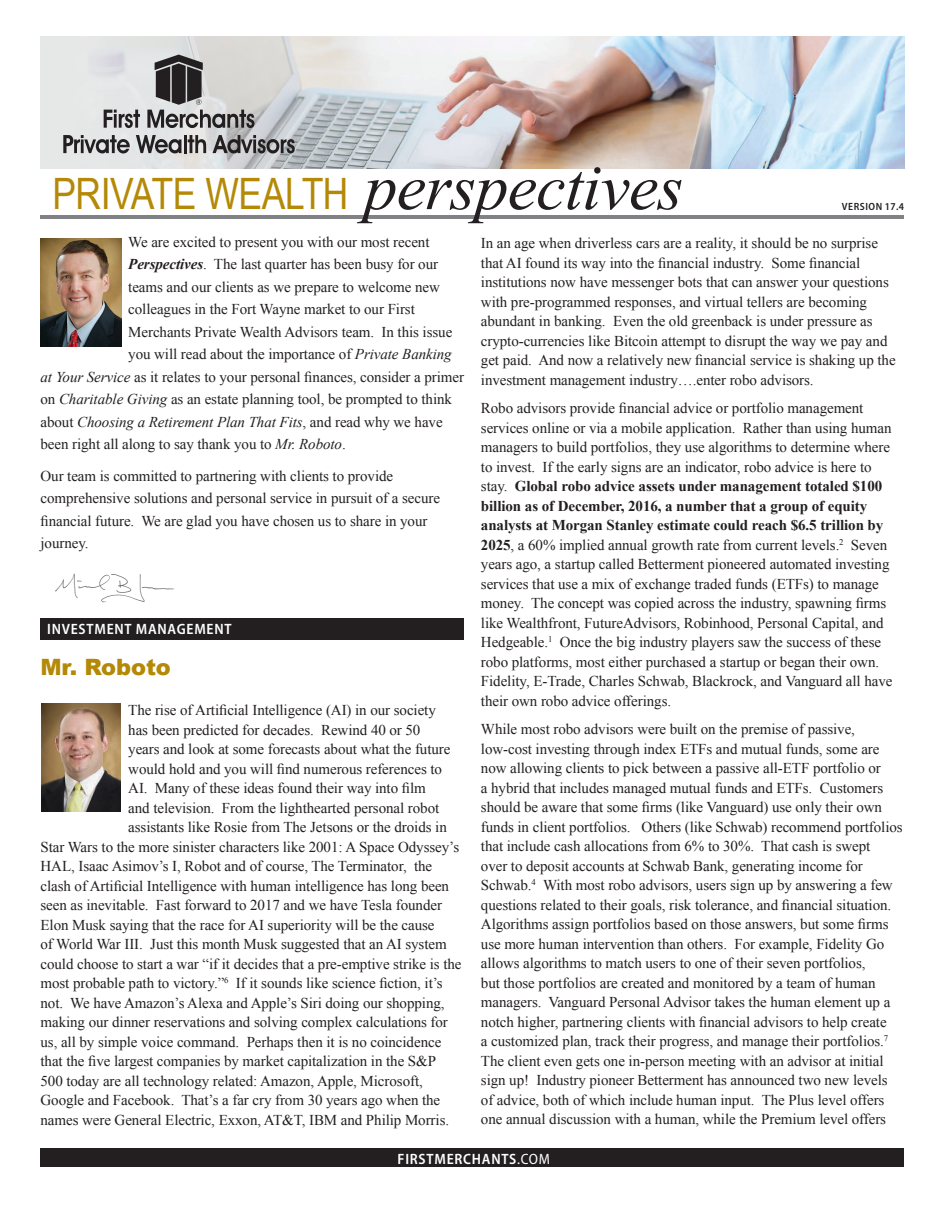
<style>
.page{position:relative;width:945px;height:1215px;background:#fff}
.page>*{position:absolute;margin:0;border:0;box-sizing:border-box;transform-origin:0 0}
.t1{font:43.35px "Arial Narrow";letter-spacing:-.01em;color:#b48907}
.t2{font:900 22.5px "Arial";letter-spacing:-.005em;color:#b48907}
.t3{font:15px/19.5px "Times New Roman";letter-spacing:-.005em;color:#231f20}
.t4{font:italic 15px "Times New Roman";letter-spacing:-.005em;color:#231f20}
.t5{font:600 semi-condensed 15px "Myriad Pro";letter-spacing:.05em;color:#fff}
.t6{font:600 semi-condensed 10.5px "Myriad Pro";letter-spacing:.05em;color:#231f20}
.s1{font-family:"Times New Roman";font-style:italic;font-size:66px;color:#231f20}
.s2{font-weight:700;font-style:italic}
.s3{font-style:italic}
.s4{font-style:normal}
.s5{font-weight:700}
.s6{font-weight:400}
</style>
<div class="page">
<img style="left:40px;top:36px;width:864px;height:133px">
<hr style="left:40px;top:215px;width:864px;height:3px;background:#808285">
<div style="left:40px;top:1149px;width:864px;height:18px;background:#231f20"></div>
<div style="left:40px;top:618px;width:424px;height:21px;background:#231f20"></div>
<svg style="left:104px;top:110px;width:36px;height:18px"></svg>
<svg style="left:147px;top:55px;width:107px;height:73px;background:#9c9a9a"></svg>
<svg style="left:63px;top:135px;width:67px;height:18px"></svg>
<svg style="left:136px;top:135px;width:70px;height:18px"></svg>
<svg style="left:213px;top:135px;width:82px;height:18px"></svg>
<img style="left:40px;top:238px;width:82px;height:108px">
<img style="left:55px;top:573px;width:120px;height:30px">
<img style="left:42px;top:704px;width:78px;height:108px">
<h1 class="t1" style="left:52px;top:162px;width:632px">PRIVATE WEALTH <span class="s1">perspectives</span></h1>
<p class="t3" style="left:128px;top:232px;width:303px">We are excited to present you with our most recent</p>
<p class="t3" style="left:128px;top:254px;width:311px"><span class="s2">Perspectives</span>. The last quarter has been busy for our</p>
<p class="t3" style="left:128px;top:277px;width:313px">teams and our clients as we prepare to welcome new</p>
<p class="t3" style="left:128px;top:299px;width:288px">colleagues in the Fort Wayne market to our First</p>
<p class="t3" style="left:128px;top:322px;width:326px">Merchants Private Wealth Advisors team. In this issue</p>
<p class="t3" style="left:128px;top:344px;width:325px">you will read about the importance of <span class="s3">Private Banking</span></p>
<p class="t3" style="left:40px;top:367px;width:425px"><span class="s3">at Your Service</span> as it relates to your personal finances, consider a primer</p>
<p class="t3" style="left:40px;top:389px;width:413px">on <span class="s3">Charitable Giving</span> as an estate planning tool, be prompted to think</p>
<p class="t4" style="left:40px;top:411px;width:404px"><span class="s4">about</span> Choosing a Retirement Plan That Fits<span class="s4">, and read why we have</span></p>
<p class="t3" style="left:40px;top:434px;width:307px">been right all along to say thank you to <span class="s3">Mr. Roboto</span>.</p>
<p class="t3" style="left:40px;top:464px;width:401px;line-height:22.5px">Our team is committed to partnering with clients to provide comprehensive solutions and personal service in pursuit of a secure financial future. We are glad you have chosen us to share in your journey.</p>
<p class="t6" style="left:842px;top:201px;width:64px">VERSION 17.4</p>
<p class="t3" style="left:481px;top:233px;width:416px">In an age when driverless cars are a reality, it should be no surprise that AI found its way into the financial industry. Some financial institutions now have messenger bots that can answer your questions with pre-programmed responses, and virtual tellers are becoming abundant in banking. Even the old greenback is under pressure as crypto-currencies like Bitcoin attempt to disrupt the way we pay and get paid. And now a relatively new financial service is shaking up the investment management industry….enter robo advisors.</p>
<p class="t3" style="left:481px;top:398px;width:413px">Robo advisors provide financial advice or portfolio management services online or via a mobile application. Rather than using human managers to build portfolios, they use algorithms to determine where to invest. If the early signs are an indicator, robo advice is here to stay. <span class="s5">Global robo advice assets under management totaled $100 billion as of December, 2016, a number that a group of equity analysts at Morgan Stanley estimate could reach $6.5 trillion by 2025</span>, a 60% implied annual growth rate from current levels.<sup>2</sup> Seven years ago, a startup called Betterment pioneered automated investing services that use a mix of exchange traded funds (ETFs) to manage money. The concept was copied across the industry, spawning firms like Wealthfront, FutureAdvisors, Robinhood, Personal Capital, and Hedgeable.<sup>1</sup> Once the big industry players saw the success of these robo platforms, most either purchased a startup or began their own.<br>Fidelity, E-Trade, Charles Schwab, Blackrock, and Vanguard all have their own robo advice offerings.</p>
<p class="t3" style="left:481px;top:719px;width:423px">While most robo advisors were built on the premise of passive, low-cost investing through index ETFs and mutual funds, some are now allowing clients to pick between a passive all-ETF portfolio or<br>a hybrid that includes managed mutual funds and ETFs. Customers should be aware that some firms (like Vanguard) use only their own funds in client portfolios. Others (like Schwab) recommend portfolios that include cash allocations from 6% to 30%. That cash is swept<br>over to deposit accounts at Schwab Bank, generating income for Schwab.<sup>4</sup> With most robo advisors, users sign up by answering a few questions related to their goals, risk tolerance, and financial situation.<br>Algorithms assign portfolios based on those answers, but some firms use more human intervention than others. For example, Fidelity Go allows algorithms to match users to one of their seven portfolios,<br>but those portfolios are created and monitored by a team of human managers. Vanguard Personal Advisor takes the human element up a notch higher, partnering clients with financial advisors to help create<br>a customized plan, track their progress, and manage their portfolios.<sup>7<br></sup>The client even gets one in-person meeting with an advisor at initial sign up! Industry pioneer Betterment has announced two new levels of advice, both of which include human input. The Plus level offers one annual discussion with a human, while the Premium level offers</p>
<p class="t5" style="left:47px;top:621px;width:10px">INVESTMENT</p>
<p class="t5" style="left:136px;top:621px;width:11px">MANA</p>
<p class="t5" style="left:177px;top:621px;width:20px">GEMENT</p>
<h2 class="t2" style="left:40px;top:650px;width:132px">Mr. Roboto</h2>
<p class="t3" style="left:128px;top:700px;width:309px">The rise of Artificial Intelligence (AI) in our society</p>
<p class="t3" style="left:128px;top:720px;width:294px">has been predicted for decades. Rewind 40 or 50</p>
<p class="t3" style="left:128px;top:739px;width:324px">years and look at some forecasts about what the future</p>
<p class="t3" style="left:128px;top:759px;width:315px">would hold and you will find numerous references to</p>
<p class="t3" style="left:128px;top:778px;width:299px">AI. Many of these ideas found their way into film</p>
<p class="t3" style="left:128px;top:798px;width:313px">and television. From the lighthearted personal robot</p>
<p class="t3" style="left:128px;top:817px;width:320px">assistants like Rosie from The Jetsons or the droids in</p>
<p class="t3" style="left:40px;top:837px;width:420px">Star Wars to the more sinister characters like 2001: A Space Odyssey’s</p>
<p class="t3" style="left:40px;top:856px;width:393px">HAL, Isaac Asimov’s I, Robot and of course, The Terminator, the</p>
<p class="t3" style="left:40px;top:876px;width:410px">clash of Artificial Intelligence with human intelligence has long been</p>
<p class="t3" style="left:40px;top:895px;width:403px">seen as inevitable. Fast forward to 2017 and we have Tesla founder</p>
<p class="t3" style="left:40px;top:915px;width:396px">Elon Musk saying that the race for AI superiority will be the cause</p>
<p class="t3" style="left:40px;top:934px;width:408px">of World War III. Just this month Musk suggested that an AI system</p>
<p class="t3" style="left:40px;top:954px;width:423px">could choose to start a war “if it decides that a pre-emptive strike is the</p>
<p class="t3" style="left:40px;top:973px;width:404px">most probable path to victory.”<sup>6</sup> If it sounds like science fiction, it’s</p>
<p class="t3" style="left:40px;top:993px;width:406px">not. We have Amazon’s Alexa and Apple’s Siri doing our shopping,</p>
<p class="t3" style="left:40px;top:1012px;width:409px">making our dinner reservations and solving complex calculations for</p>
<p class="t3" style="left:40px;top:1032px;width:402px">us, all by simple voice command. Perhaps then it is no coincidence</p>
<p class="t3" style="left:40px;top:1051px;width:397px">that the five largest companies by market capitalization in the S&amp;P</p>
<p class="t3" style="left:40px;top:1071px;width:384px">500 today are all technology related: Amazon, Apple, Microsoft,</p>
<p class="t3" style="left:40px;top:1090px;width:401px">Google and Facebook. That’s a far cry from 30 years ago when the</p>
<p class="t3" style="left:40px;top:1110px;width:410px">names were General Electric, Exxon, AT&amp;T, IBM and Philip Morris.</p>
<p class="t5" style="left:398px;top:1150px;width:154px">FIRSTMERCHANTS<span class="s6">.COM</span></p>
</div>
